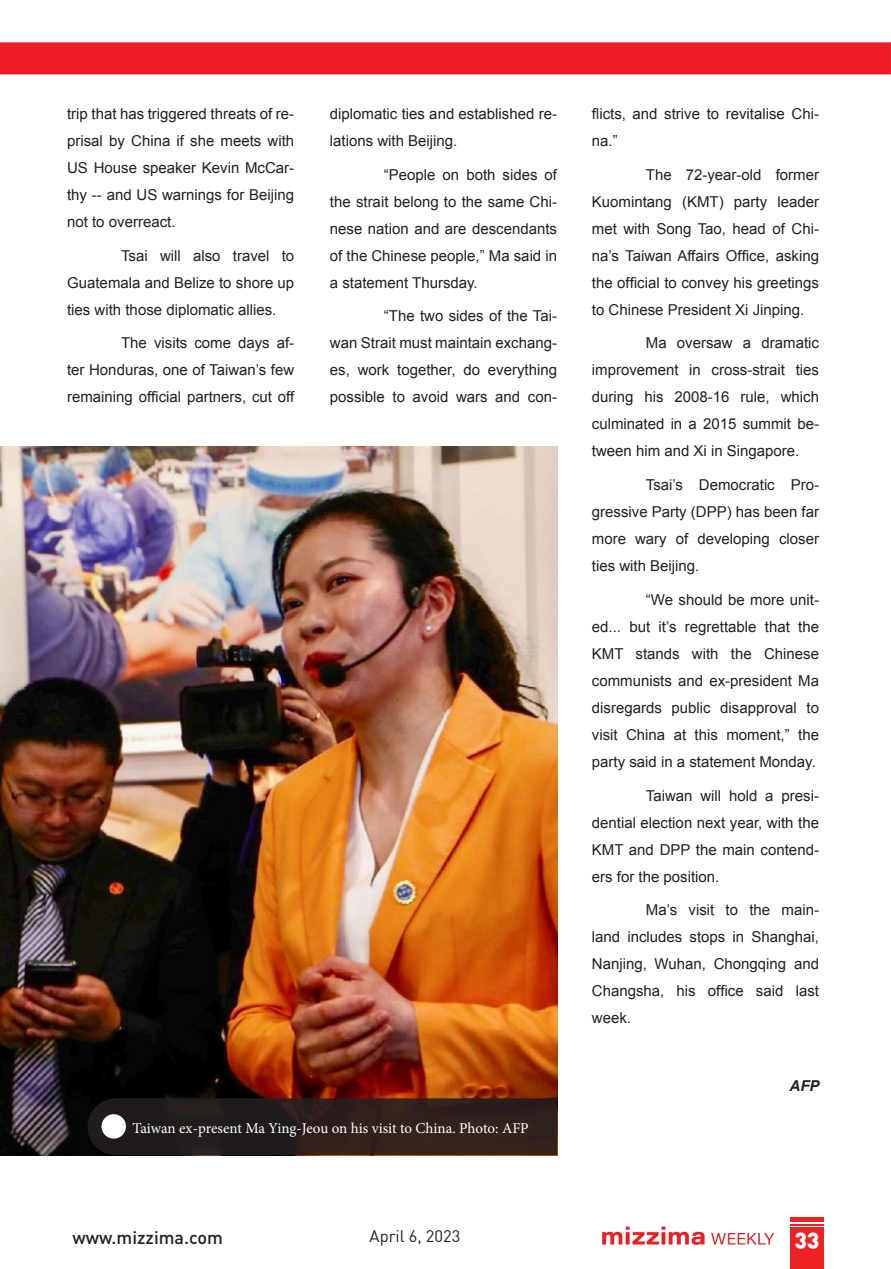
<style>
.page{position:relative;width:891px;height:1269px;background:#fff}
.page>*{position:absolute;margin:0;border:0;box-sizing:border-box;transform-origin:0 0}
.t1{font:22.5px "DIN Black Alternate";color:#fff}
.t2{font:500 18px "DIN";color:#231f20}
.t3{font:16.5px "DIN";color:#231f20}
.t4{font:15px/27px "Arial";color:#231f20;text-align:justify}
.t5{font:15px "Minion Pro";letter-spacing:-.005em;color:#fff}
.t6{font:italic 700 15px "Arial";color:#231f20}
</style>
<div class="page">
<img style="left:602px;top:1226px;width:173px;height:19px">
<hr style="left:791px;top:1217px;width:33px;height:4px;background:#ee2123">
<hr style="left:791px;top:1224px;width:33px;height:2px;background:#ee2123">
<div style="left:791px;top:1228px;width:33px;height:41px;background:#ee2123"></div>
<div style="left:0;top:42px;width:891px;height:33px;background:#ed1b24"></div>
<img style="left:0;top:447px;width:557px;height:708px">
<svg style="left:87px;top:1098px;width:470px;height:57px;background:#291e1c"></svg>
<div style="left:102px;top:1114px;width:24px;height:25px;background:#fff;border-radius:50%"></div>
<p class="t4" style="left:67px;top:100px;width:229px">trip that has triggered threats of re&shy;prisal by China if she meets with US House speaker Kevin McCar&shy;thy -- and US warnings for Beijing not to overreact.</p>
<p class="t4" style="left:67px;top:242px;width:229px;text-indent:54px">Tsai will also travel to Guatemala and Belize to shore up ties with those diplomatic allies.</p>
<p class="t4" style="left:67px;top:330px;width:229px;text-indent:54px">The visits come days af&shy;ter Honduras, one of Taiwan’s few remaining official partners, cut off</p>
<p class="t4" style="left:330px;top:100px;width:229px">diplomatic ties and established re&shy;lations with Beijing.</p>
<p class="t4" style="left:330px;top:161px;width:229px;text-indent:54px">“People on both sides of the strait belong to the same Chi&shy;nese nation and are descendants of the Chinese people,” Ma said in a statement Thursday.</p>
<p class="t4" style="left:330px;top:303px;width:229px;text-indent:54px">“The two sides of the Tai&shy;wan Strait must maintain exchang&shy;es, work together, do everything possible to avoid wars and con-</p>
<p class="t5" style="left:133px;top:1118px;width:398px">Taiwan ex-present Ma Ying-Jeou on his visit to China. Photo: AFP</p>
<p class="t4" style="left:592px;top:100px;width:229px">flicts, and strive to revitalise Chi&shy;na.”</p>
<p class="t4" style="left:592px;top:161px;width:229px;text-indent:54px">The 72-year-old former Kuomintang (KMT) party leader met with Song Tao, head of Chi&shy;na’s Taiwan Affairs Office, asking the official to convey his greetings to Chinese President Xi Jinping.</p>
<p class="t4" style="left:592px;top:330px;width:229px;text-indent:54px">Ma oversaw a dramatic improvement in cross-strait ties during his 2008-16 rule, which culminated in a 2015 summit be&shy;tween him and Xi in Singapore.</p>
<p class="t4" style="left:592px;top:472px;width:229px;text-indent:54px">Tsai’s Democratic Pro&shy;gressive Party (DPP) has been far more wary of developing closer ties with Beijing.</p>
<p class="t4" style="left:592px;top:586px;width:229px;text-indent:54px">“We should be more unit&shy;ed... but it’s regrettable that the KMT stands with the Chinese communists and ex-president Ma disregards public disapproval to visit China at this moment,” the party said in a statement Monday.</p>
<p class="t4" style="left:592px;top:782px;width:229px;text-indent:54px">Taiwan will hold a presi&shy;dential election next year, with the KMT and DPP the main contend&shy;ers for the position.</p>
<p class="t4" style="left:592px;top:897px;width:229px;text-indent:54px">Ma’s visit to the main&shy;land includes stops in Shanghai, Nanjing, Wuhan, Chongqing and Changsha, his office said last week.</p>
<p class="t6" style="left:790px;top:1076px;width:32px">AFP</p>
<p class="t2" style="left:72px;top:1226px;width:152px">www.mizzima.com</p>
<p class="t3" style="left:370px;top:1226px;width:92px">April 6, 2023</p>
<h1 class="t1" style="left:795px;top:1223px;width:26px">33</h1>
</div>
